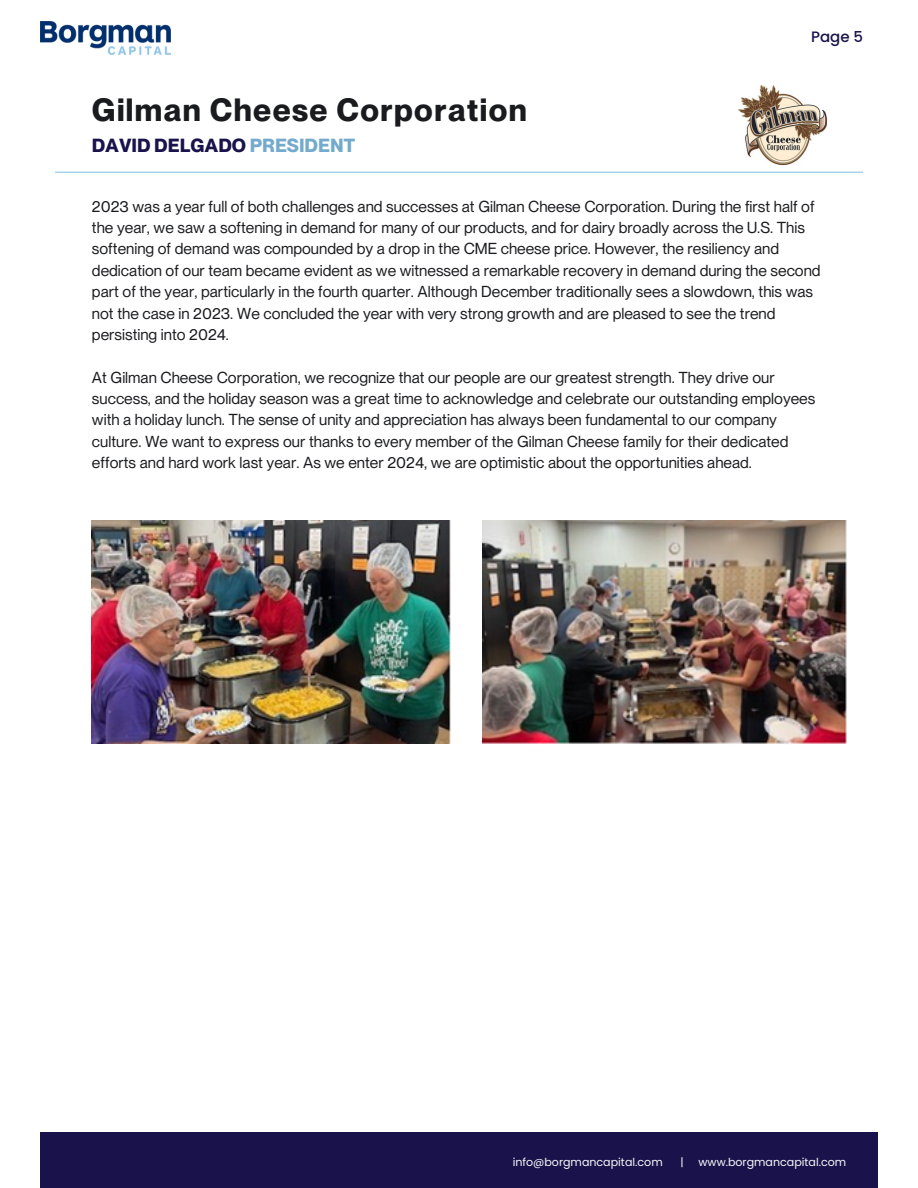
<style>
.page{position:relative;width:918px;height:1188px;background:#fff}
.page>*{position:absolute;margin:0;border:0;box-sizing:border-box;transform-origin:0 0}
.t1{font:700 31.5px "PP Neue Montreal";letter-spacing:.045em;color:#1a1b1e}
.t2{font:700 18.6px "PP Neue Montreal";color:#19124b}
.t3{font:15.6px/21.3px "PP Neue Montreal";color:#1a1b1e}
.t4{font:500 15px "Poppins";color:#19124b}
.t5{font:700 13.65px "PP Neue Montreal";color:#fff}
.t6{font:11.1px "Poppins";color:#f9f9f9}
.s1{color:#74aacc}
</style>
<div class="page">
<div style="left:40px;top:1132px;width:838px;height:56px;background:#19124b"></div>
<hr style="left:55px;top:172px;width:808px;height:1px;background:#8fc5e8">
<img style="left:738px;top:85px;width:88px;height:80px">
<img style="left:40px;top:21px;width:131px;height:33px">
<img style="left:92px;top:521px;width:359px;height:222px">
<img style="left:483px;top:521px;width:363px;height:223px">
<p class="t1" style="left:92px;top:91px;width:437px">Gilman Cheese Corporation</p>
<h3 class="t2" style="left:92px;top:134px;width:265px">DAVID DELGADO <span class="s1">PRESIDENT</span></h3>
<p class="t4" style="left:811px;top:26px;width:54px">Page 5</p>
<p class="t3" style="left:92px;top:195px;width:730px">2023 was a year full of both challenges and successes at Gilman Cheese Corporation. During the first half of the year, we saw a softening in demand for many of our products, and for dairy broadly across the U.S. This softening of demand was compounded by a drop in the CME cheese price. However, the resiliency and dedication of our team became evident as we witnessed a remarkable recovery in demand during the second part of the year, particularly in the fourth quarter. Although December traditionally sees a slowdown, this was not the case in 2023. We concluded the year with very strong growth and are pleased to see the trend persisting into 2024.</p>
<h5 class="t3" style="left:92px;top:366px;width:725px">At Gilman Cheese Corporation, we recognize that our people are our greatest strength. They drive our success, and the holiday season was a great time to acknowledge and celebrate our outstanding employees with a holiday lunch. The sense of unity and appreciation has always been fundamental to our company culture. We want to express our thanks to every member of the Gilman Cheese family for their dedicated efforts and hard work last year. As we enter 2024, we are optimistic about the opportunities ahead.</h5>
<p class="t5" style="left:791px;top:1148px;width:45px">Page 5</p>
<h4 class="t6" style="left:513px;top:1154px;width:152px">info@borgmancapital.com</h4>
<h4 class="t6" style="left:681px;top:1154px;width:5px">|</h4>
<h4 class="t6" style="left:699px;top:1154px;width:149px">www.borgmancapital.com</h4>
</div>
